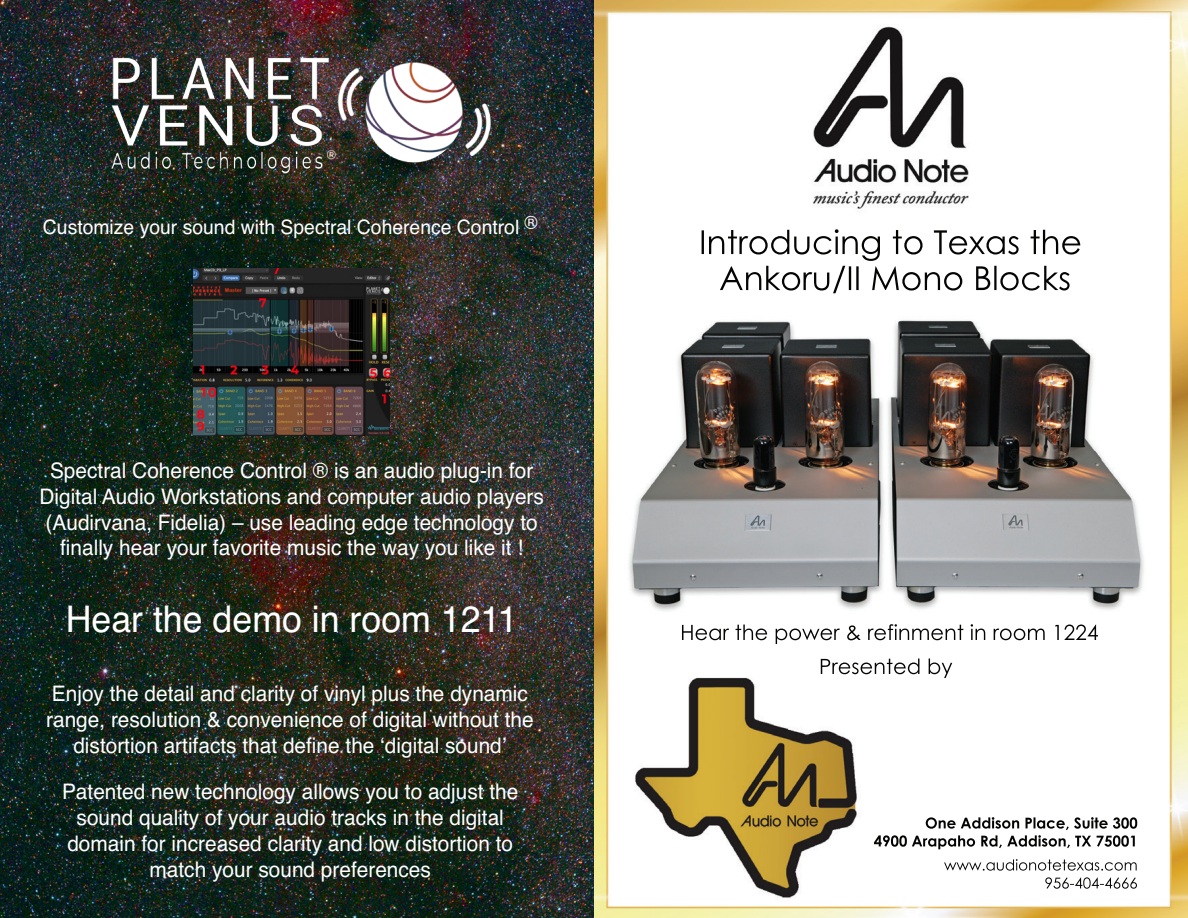
<style>
.page{position:relative;width:1188px;height:918px;background:#fff}
.page>*{position:absolute;margin:0;border:0;box-sizing:border-box;transform-origin:0 0}
.t1{font:36.75px "Helvetica";color:#fff}
.t2{font:21.45px/25.8px "Helvetica";color:#fff;text-align:center}
.t3{font:19.95px "Helvetica";color:#fff}
</style>
<div class="page">
<img style="left:0;top:0;width:594px;height:918px">
<img style="left:109px;top:54px;width:387px;height:124px">
<img style="left:194px;top:269px;width:196px;height:167px">
<img style="left:594px;top:0;width:594px;height:918px">
<p class="t3" style="left:43px;top:211px;width:496px">Customize your sound with Spectral Coherence Control <sup>®</sup></p>
<p class="t2" style="left:39px;top:459px;width:506px">Spectral Coherence Control ® is an audio plug-in for Digital Audio Workstations and computer audio players (Audirvana, Fidelia) – use leading edge technology to finally hear your favorite music the way you like it !</p>
<p class="t1" style="left:66px;top:590px;width:454px">Hear the demo in room 1211</p>
<p class="t2" style="left:46px;top:682px;width:489px">Enjoy the detail and clarity of vinyl plus the dynamic range, resolution &amp; convenience of digital without the distortion artifacts that define the ‘digital sound’</p>
<p class="t2" style="left:62px;top:780px;width:458px">Patented new technology allows you to adjust the sound quality of your audio tracks in the digital domain for increased clarity and low distortion to match your sound preferences</p>
</div>
